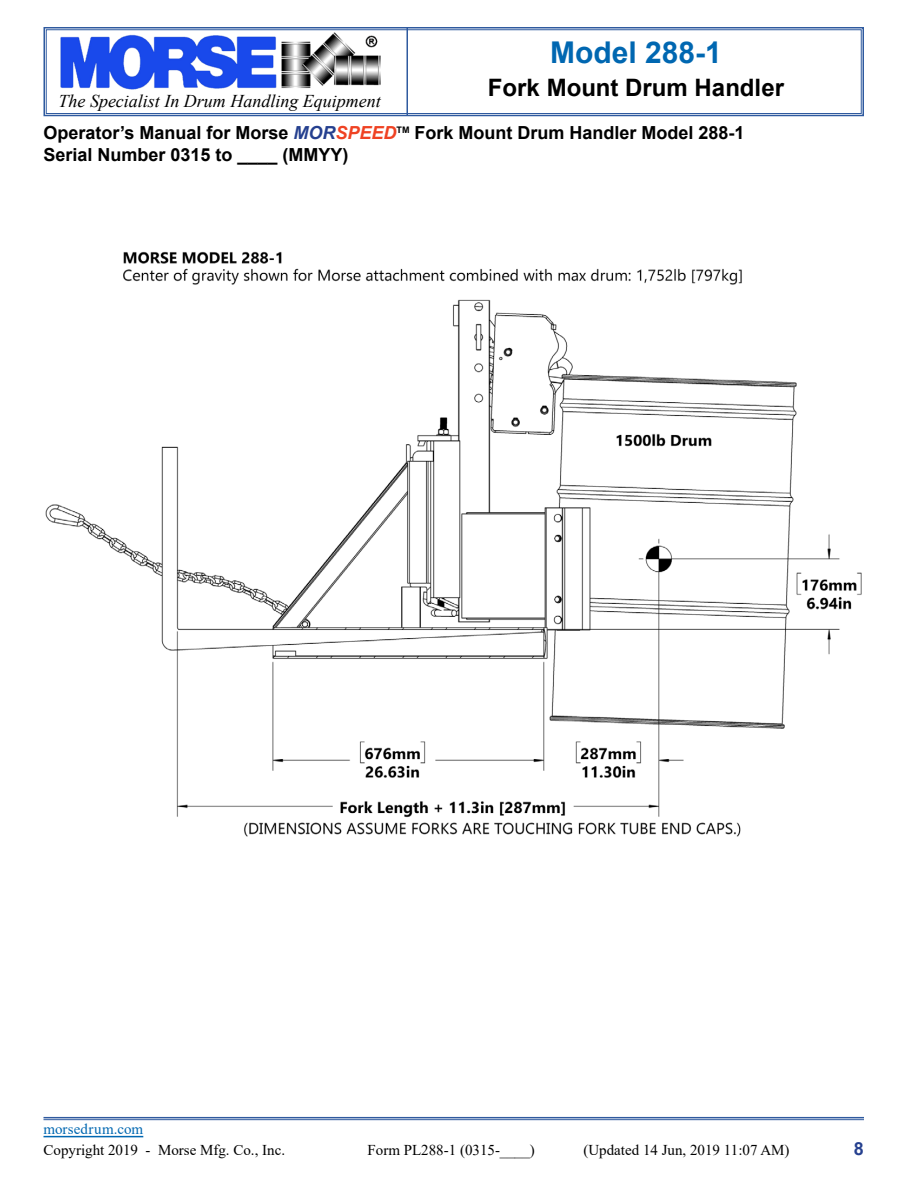
<style>
.page{position:relative;width:918px;height:1188px;background:#fff}
.page>*{position:absolute;margin:0;border:0;box-sizing:border-box;transform-origin:0 0}
.t1{font:700 30px "Arial";color:#0067b1}
.t2{font:700 24px "Arial";color:#000}
.t3{font:700 18px/21.6px "Arial";color:#000}
.t4{font:italic 18px "Times New Roman";color:#000}
.t5{font:700 18px "Arial";color:#25408f}
.t6{font:15px "Times New Roman";color:#000}
.t7{font:15px "Times New Roman";letter-spacing:.01em;color:#0067b1}
.s1{font-style:italic;color:#25408f}
.s2{font-style:italic;color:#ef4223}
</style>
<div class="page">
<svg style="left:43px;top:27px;width:821px;height:90px"></svg>
<div style="left:46px;top:29px;width:816px;height:85px;border:1px solid #2f5a9f"></div>
<hr style="left:406px;top:28px;width:2px;height:88px;background:#2f5a9f">
<hr style="left:44px;top:1136px;width:99px;height:1px;background:#0067b1">
<hr style="left:43px;top:1117px;width:821px;height:1px;background:#2f5a9f">
<hr style="left:43px;top:1119px;width:821px;height:1px;background:#2f5a9f">
<img style="left:45px;top:251px;width:817px;height:586px">
<h1 class="t1" style="left:550px;top:31px;width:173px">Model 288-1</h1>
<h2 class="t2" style="left:488px;top:71px;width:298px">Fork Mount Drum Handler</h2>
<p class="t3" style="left:43px;top:122px;width:703px">Operator’s Manual for Morse <span class="s1">MOR</span><span class="s2">SPEED</span><sup>TM</sup> Fork Mount Drum Handler Model 288-1<br>Serial Number 0315 to ____ (MMYY)</p>
<p class="t4" style="left:58px;top:89px;width:324px">The Specialist In Drum Handling Equipment</p>
<p class="t7" style="left:44px;top:1118px;width:101px">morsedrum.com</p>
<p class="t6" style="left:44px;top:1140px;width:243px">Copyright 2019 - Morse Mfg. Co., Inc.</p>
<p class="t6" style="left:368px;top:1140px;width:169px">Form PL288-1 (0315-____)</p>
<p class="t6" style="left:584px;top:1140px;width:208px">(Updated 14 Jun, 2019 11:07 AM)</p>
<p class="t5" style="left:854px;top:1136px;width:12px">8</p>
</div>
